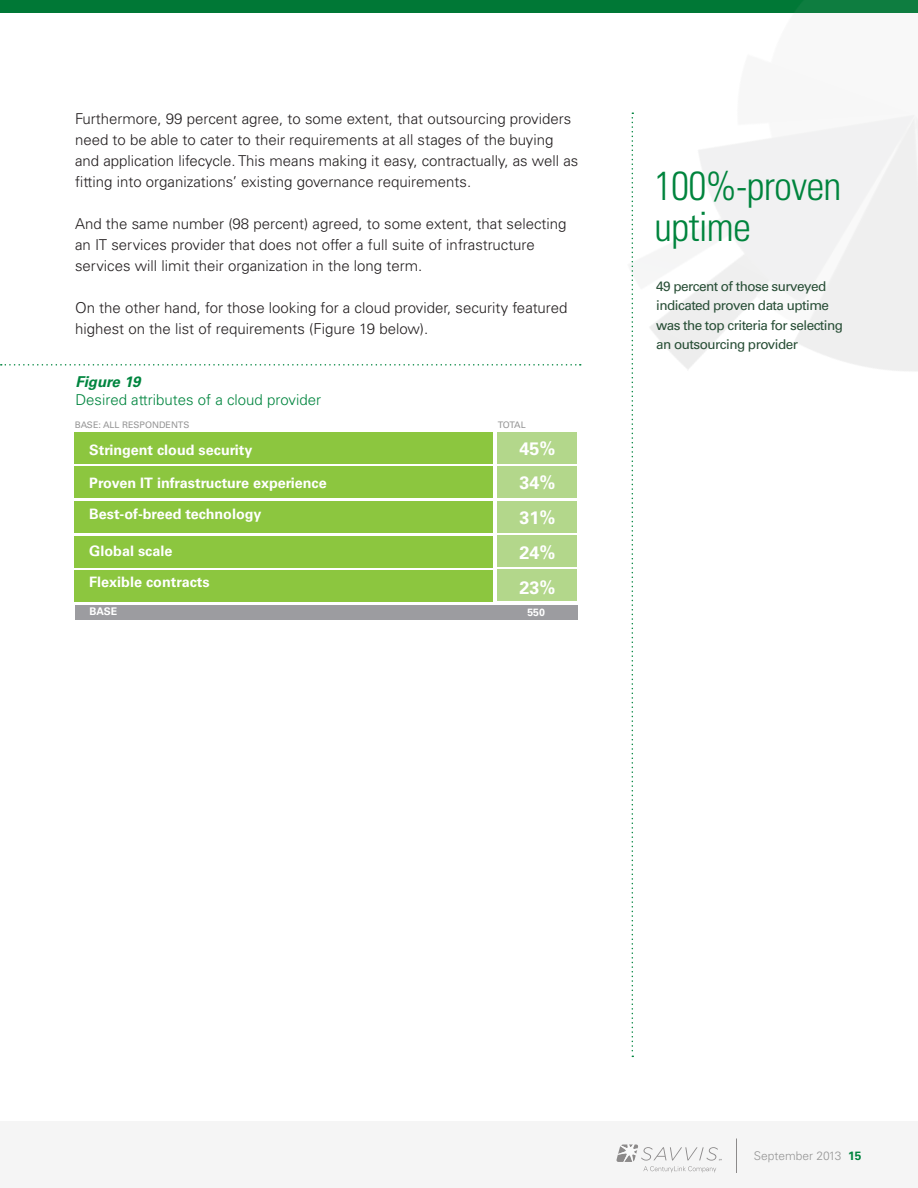
<style>
.page{position:relative;width:918px;height:1188px;background:#fff}
.page>*{position:absolute;margin:0;border:0;box-sizing:border-box;transform-origin:0 0}
.t1{font:300 condensed 40.5px/40.5px "Univers LT";letter-spacing:-.02em;color:#00843d}
.t2{font:700 18px "Univers LT";color:#fff}
.t3{font:300 15px/21px "Univers LT";color:#231f20}
.t4{font:300 15px "Univers LT";color:#00853f}
.t5{font:italic 700 15px "Univers LT";color:#00853f}
.t6{font:700 14.4px "Univers LT";color:#fff}
.t7{font:13.5px/19.5px "Univers LT";letter-spacing:-.04em;color:#284e36}
.t8{font:300 12px "Univers LT";color:#969696}
.t9{font:700 10.5px "Univers LT";color:#fff}
.t10{font:9px "Univers LT";color:#969696}
.s1{font-weight:700;color:#00853f}
</style>
<div class="page">
<div style="left:0;top:1121px;width:918px;height:67px;background:#f5f5f5"></div>
<svg style="left:616px;top:1144px;width:106px;height:28px"></svg>
<hr style="left:736px;top:1138px;width:1px;height:35px;background:#231f20">
<div style="left:0;top:0;width:918px;height:14px;background:#007836"></div>
<svg style="left:1px;top:364px;width:398px;height:2px"></svg>
<div style="left:498px;top:570px;width:79px;height:31px;background:#b3d78b"></div>
<div style="left:75px;top:536px;width:418px;height:31px;background:#8cc63f"></div>
<div style="left:75px;top:467px;width:418px;height:31px;background:#8cc63f"></div>
<div style="left:75px;top:432px;width:418px;height:31px;background:#8cc63f"></div>
<div style="left:75px;top:571px;width:418px;height:31px;background:#8cc63f"></div>
<div style="left:75px;top:502px;width:418px;height:31px;background:#8cc63f"></div>
<div style="left:75px;top:605px;width:502px;height:14px;background:#9c9ca0"></div>
<img style="left:399px;top:0;width:519px;height:594px">
<svg style="left:632px;top:112px;width:1px;height:945px"></svg>
<p class="t3" style="left:75px;top:109px;width:505px">Furthermore, 99 percent agree, to some extent, that outsourcing providers need to be able to cater to their requirements at all stages of the buying and application lifecycle. This means making it easy, contractually, as well as fitting into organizations’ existing governance requirements.</p>
<p class="t3" style="left:75px;top:214px;width:493px">And the same number (98 percent) agreed, to some extent, that selecting an IT services provider that does not offer a full suite of infrastructure services will limit their organization in the long term.</p>
<p class="t3" style="left:75px;top:298px;width:494px">On the other hand, for those looking for a cloud provider, security featured highest on the list of requirements (Figure 19 below).</p>
<p class="t5" style="left:75px;top:373px;width:67px">Figure 19</p>
<p class="t4" style="left:75px;top:390px;width:247px">Desired attributes of a cloud provider</p>
<p class="t10" style="left:75px;top:419px;width:116px">BASE: ALL RESPONDENTS</p>
<p class="t10" style="left:498px;top:419px;width:30px">TOTAL</p>
<p class="t6" style="left:89px;top:441px;width:165px">Stringent cloud security</p>
<p class="t2" style="left:519px;top:438px;width:38px">45%</p>
<p class="t6" style="left:89px;top:475px;width:239px">Proven IT infrastructure experience</p>
<p class="t2" style="left:519px;top:472px;width:38px">34%</p>
<p class="t6" style="left:89px;top:506px;width:174px">Best-of-breed technology</p>
<p class="t6" style="left:89px;top:542px;width:85px">Global scale</p>
<p class="t6" style="left:89px;top:574px;width:122px">Flexible contracts</p>
<p class="t2" style="left:519px;top:507px;width:38px">31%</p>
<p class="t2" style="left:519px;top:542px;width:38px">24%</p>
<p class="t2" style="left:519px;top:577px;width:38px">23%</p>
<p class="t9" style="left:90px;top:605px;width:29px">BASE</p>
<p class="t9" style="left:527px;top:606px;width:19px">550</p>
<p class="t1" style="left:654px;top:166px;width:189px">100%-proven uptime</p>
<p class="t7" style="left:656px;top:276px;width:174px">49 percent of those surveyed indicated proven data uptime</p>
<p class="t7" style="left:656px;top:315px;width:188px">was the top criteria for selecting an outsourcing provider</p>
<p class="t8" style="left:754px;top:1149px;width:109px">September 2013 <span class="s1">15</span></p>
</div>
